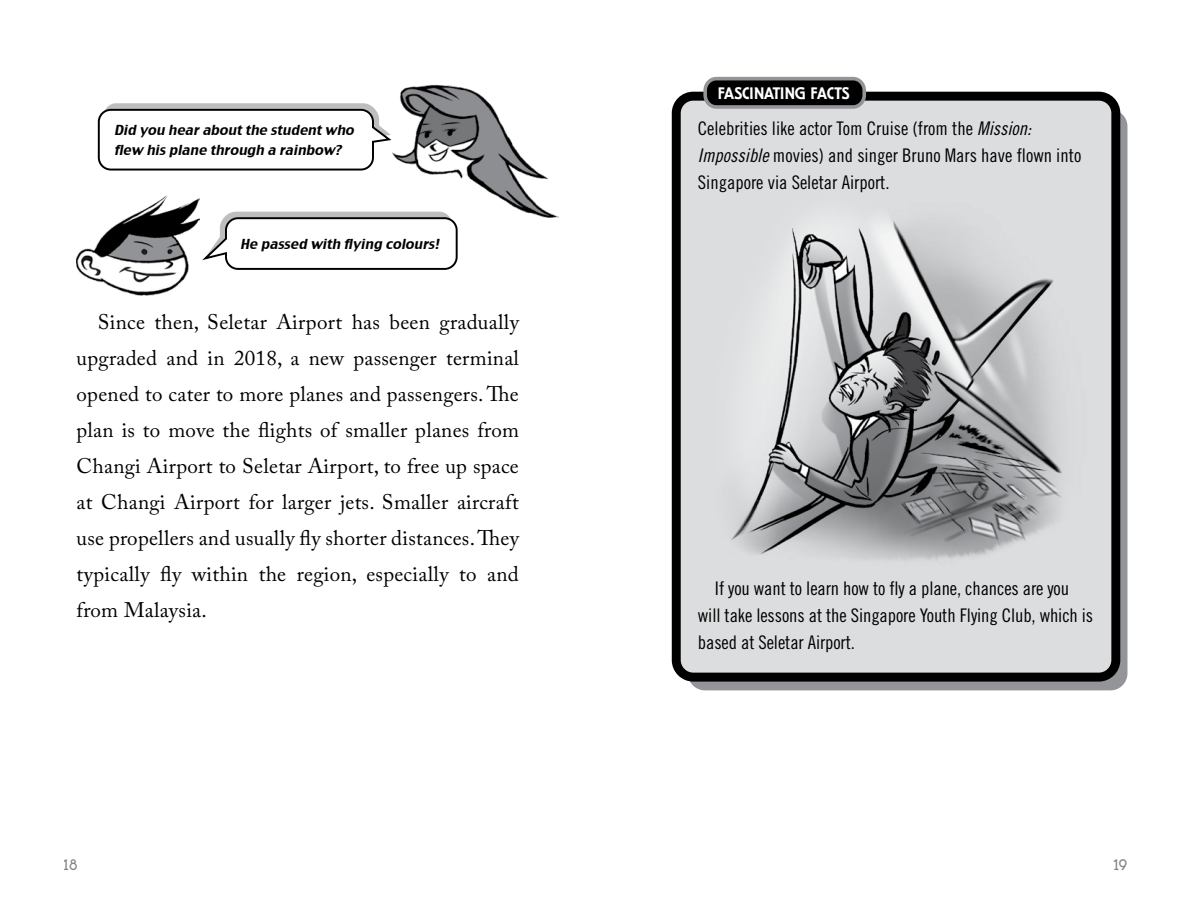
<style>
.page{position:relative;width:1191px;height:915px;background:#fff}
.page>*{position:absolute;margin:0;border:0;box-sizing:border-box;transform-origin:0 0}
.t1{font:21px/36px "Adobe Caslon Pro";letter-spacing:.015em;color:#000;text-align:justify}
.t2{font:18.75px/27px "Trade Gothic Cond Eighteen";letter-spacing:-.005em;color:#000}
.t3{font:500 16.5px "Berliner Grotesk";letter-spacing:-.005em;color:#fff}
.t4{font:300 15px "Berliner Grotesk";color:#808285}
.t5{font:italic 13.5px/19.5px "Charcoal CY";color:#000}
.s1{font-family:"Trade Gothic Cond Eighteen Obl"}
</style>
<div class="page">
<div style="left:688px;top:109px;width:439px;height:581px;background:#939598;border-radius:17px"></div>
<div style="left:676px;top:96px;width:439px;height:580px;background:#dcddde;border-radius:17px"></div>
<div style="left:672px;top:92px;width:448px;height:589px;border:9px solid #000;border-radius:17px"></div>
<div style="left:705px;top:79px;width:159px;height:28px;background:#000;border-radius:11px"></div>
<div style="left:703px;top:77px;width:163px;height:32px;border:4px solid #939598;border-radius:11px"></div>
<img style="left:731px;top:219px;width:332px;height:342px">
<svg style="left:97px;top:103px;width:296px;height:68px"></svg>
<img style="left:393px;top:85px;width:166px;height:133px">
<svg style="left:199px;top:211px;width:259px;height:59px"></svg>
<img style="left:77px;top:195px;width:122px;height:101px">
<p class="t5" style="left:114px;top:120px;width:244px">Did you hear aboutthe studentwho flew his plane through a rainbow?</p>
<p class="t5" style="left:240px;top:234px;width:203px">He passed with flying colours!</p>
<p class="t1" style="left:77px;top:303px;width:444px;text-indent:21px">Since then, Seletar Airport has been gradually upgraded and in 2018, a new passenger terminal opened to cater to more planes and passengers. The plan is to move the flights of smaller planes from Changi Airport to Seletar Airport, to free up space at Changi Airport for larger jets. Smaller aircraft use propellers and usually fly shorter distances. They typically fly within the region, especially to and from Malaysia.</p>
<p class="t3" style="left:718px;top:84px;width:133px">FASCINATING FACTS</p>
<p class="t2" style="left:698px;top:115px;width:385px">Celebrities like actor Tom Cruise (from the <span class="s1">Mission:<br>Impossible</span> movies) and singer Bruno Mars have flown into<br>Singapore via Seletar Airport.</p>
<p class="t2" style="left:698px;top:574px;width:397px;text-indent:17px">If you want to learn how to fly a plane, chances are you will take lessons at the Singapore Youth Flying Club, which is based at Seletar Airport.</p>
<p class="t4" style="left:64px;top:856px;width:15px">18</p>
<p class="t4" style="left:1113px;top:856px;width:15px">19</p>
</div>
